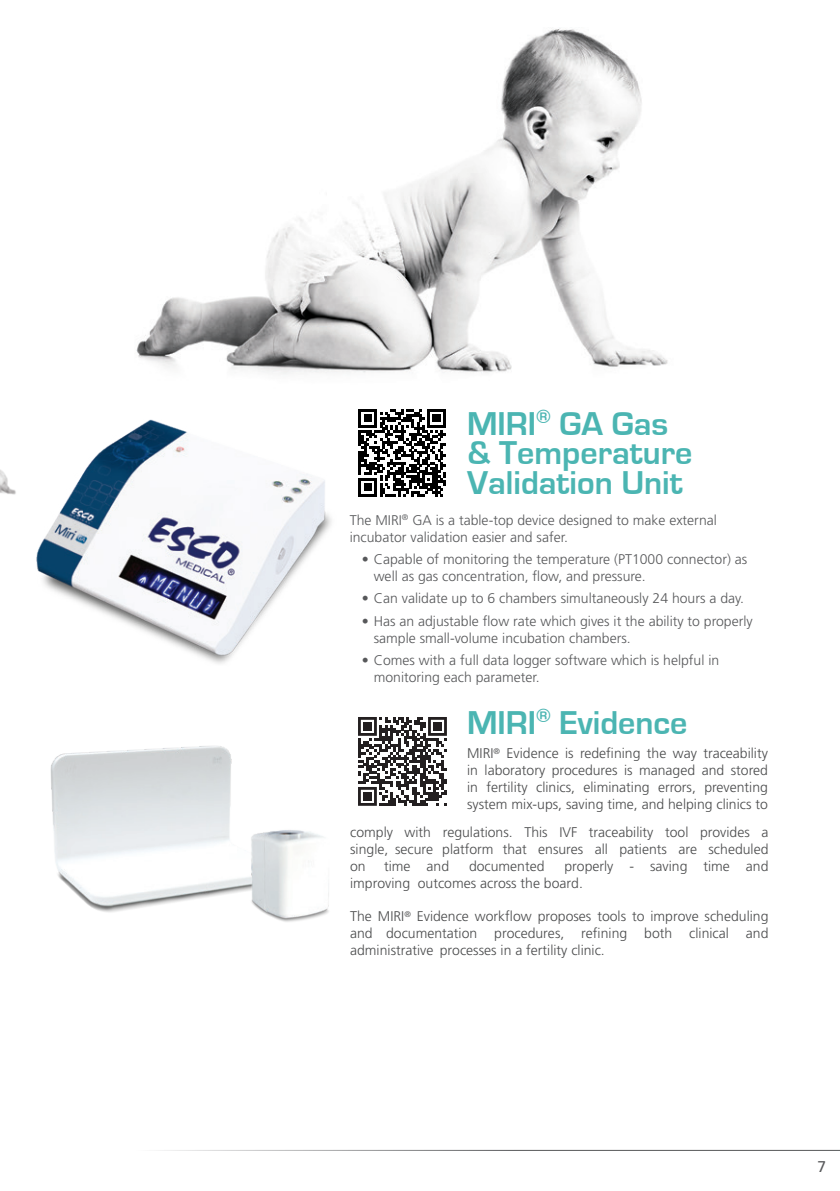
<style>
.page{position:relative;width:840px;height:1191px;background:#fff}
.page>*{position:absolute;margin:0;border:0;box-sizing:border-box;transform-origin:0 0}
.t1{font:700 34px "Eurostile";color:#4bb5b2}
.t2{font:15.6px "Frutiger LT Std";color:#57585a}
.t3{font:300 14px/16.8px "Frutiger LT Std";color:#4b4c4d;text-align:justify}
.t4{font:300 14px/16.8px "Frutiger LT Std";color:#57585a}
</style>
<div class="page">
<hr style="left:86px;top:1149px;width:753px;height:1px;background:#57585a">
<svg style="left:358px;top:409px;width:87px;height:87px"></svg>
<svg style="left:358px;top:717px;width:88px;height:89px"></svg>
<div style="left:363px;top:722px;width:8px;height:8px;background:#231f20"></div>
<div style="left:433px;top:722px;width:8px;height:8px;background:#231f20"></div>
<div style="left:363px;top:792px;width:8px;height:8px;background:#231f20"></div>
<img style="left:42px;top:419px;width:290px;height:245px">
<img style="left:0;top:419px;width:54px;height:157px">
<img style="left:136px;top:28px;width:532px;height:346px">
<img style="left:50px;top:746px;width:191px;height:166px">
<img style="left:241px;top:830px;width:88px;height:92px">
<p class="t1" style="left:467px;top:405px;width:202px">MIRI<sup>®</sup> GA Gas</p>
<p class="t1" style="left:467px;top:434px;width:226px">&amp; Temperature</p>
<p class="t1" style="left:467px;top:464px;width:217px">Validation Unit</p>
<p class="t4" style="left:349px;top:512px;width:368px">The MIRI<sup>®</sup> GA is a table-top device designed to make external incubator validation easier and safer.</p>
<p class="t4" style="left:373px;top:551px;width:375px;text-indent:-12px">• Capable of monitoring the temperature (PT1000 connector) as well as gas concentration, flow, and pressure.</p>
<p class="t4" style="left:361px;top:590px;width:383px">• Can validate up to 6 chambers simultaneously 24 hours a day.</p>
<p class="t4" style="left:373px;top:613px;width:380px;text-indent:-12px">• Has an adjustable flow rate which gives it the ability to properly sample small-volume incubation chambers.</p>
<p class="t4" style="left:373px;top:652px;width:347px;text-indent:-12px">• Comes with a full data logger software which is helpful in monitoring each parameter.</p>
<p class="t1" style="left:467px;top:704px;width:222px">MIRI<sup>®</sup> Evidence</p>
<p class="t3" style="left:467px;top:745px;width:302px">MIRI<sup>®</sup> Evidence is redefining the way traceability in laboratory procedures is managed and stored in fertility clinics, eliminating errors, preventing system mix-ups, saving time, and helping clinics to</p>
<p class="t3" style="left:350px;top:824px;width:419px">comply with regulations. This IVF traceability tool provides a single, secure platform that ensures all patients are scheduled on</p>
<p class="t3" style="left:350px;top:858px;width:419px;text-indent:214px">properly - saving time and improving outcomes across the board.</p>
<p class="t3" style="left:350px;top:908px;width:419px">The MIRI<sup>®</sup> Evidence workflow proposes tools to improve scheduling and documentation procedures, refining both clinical and administrative processes in a fertility clinic.</p>
<p class="t3" style="left:384px;top:858px;width:67px">time and</p>
<p class="t3" style="left:469px;top:858px;width:77px">documented</p>
<p class="t2" style="left:816px;top:1157px;width:10px">7</p>
</div>
